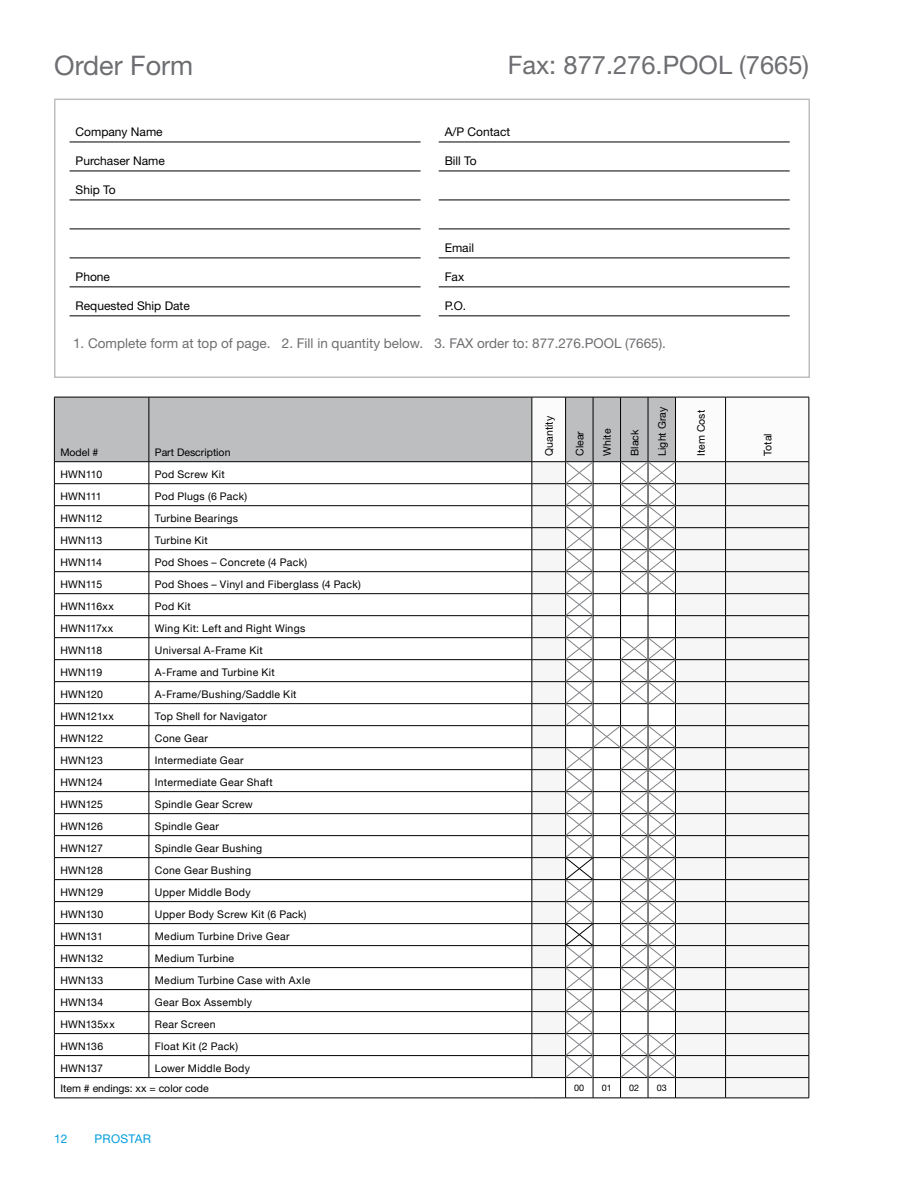
<style>
.page{position:relative;width:918px;height:1188px;background:#fff}
.page>*{position:absolute;margin:0;border:0;box-sizing:border-box;transform-origin:0 0}
.t1{font:27px "Helvetica Neue";color:#6d6e71}
.t2{font:25.5px "Helvetica Neue";color:#6d6e71}
.t3{font:13.5px "Helvetica Neue";color:#6d6e71}
.t4{font:12px "Helvetica Neue";color:#000}
.t5{font:12px "Helvetica Neue";letter-spacing:.025em;color:#009ddc}
.t6{font:10.5px "Helvetica Neue";letter-spacing:.03em;color:#000}
.t7{font:10.5px "Helvetica Neue";color:#000}
.t8{font:10.5px "Helvetica Neue";letter-spacing:-.005em;color:#000}
.t9{font:10.5px "Helvetica Neue";color:#000}
.t10{font:9px "Helvetica Neue";color:#000}
</style>
<div class="page">
<svg style="left:54px;top:397px;width:756px;height:702px"></svg>
<div style="left:54px;top:99px;width:756px;height:279px;border:2px solid #bcbec0"></div>
<hr style="left:70px;top:142px;width:351px;height:1px;background:#000">
<hr style="left:70px;top:171px;width:351px;height:1px;background:#000">
<hr style="left:70px;top:200px;width:351px;height:1px;background:#000">
<hr style="left:70px;top:229px;width:351px;height:1px;background:#000">
<hr style="left:70px;top:258px;width:351px;height:1px;background:#000">
<hr style="left:70px;top:316px;width:351px;height:1px;background:#000">
<hr style="left:70px;top:287px;width:351px;height:1px;background:#000">
<hr style="left:439px;top:142px;width:351px;height:1px;background:#000">
<hr style="left:439px;top:171px;width:351px;height:1px;background:#000">
<hr style="left:439px;top:200px;width:351px;height:1px;background:#000">
<hr style="left:439px;top:229px;width:351px;height:1px;background:#000">
<hr style="left:439px;top:258px;width:351px;height:1px;background:#000">
<hr style="left:439px;top:316px;width:351px;height:1px;background:#000">
<hr style="left:439px;top:287px;width:351px;height:1px;background:#000">
<h1 class="t1" style="left:54px;top:50px;width:141px">Order Form</h1>
<h2 class="t2" style="left:508px;top:50px;width:303px">Fax: 877.276.POOL (7665)</h2>
<p class="t4" style="left:76px;top:125px;width:89px">Company Name</p>
<p class="t4" style="left:76px;top:154px;width:91px">Purchaser Name</p>
<p class="t4" style="left:76px;top:183px;width:42px">Ship To</p>
<p class="t4" style="left:445px;top:125px;width:67px">A/P Contact</p>
<p class="t4" style="left:445px;top:154px;width:33px">Bill To</p>
<p class="t4" style="left:445px;top:240px;width:31px">Email</p>
<p class="t4" style="left:445px;top:269px;width:21px">Fax</p>
<p class="t4" style="left:445px;top:298px;width:23px">P.O.</p>
<p class="t3" style="left:73px;top:335px;width:594px">1. Complete form at top of page. 2. Fill in quantity below. 3. FAX order to: 877.276.POOL (7665).</p>
<p class="t4" style="left:76px;top:269px;width:36px">Phone</p>
<p class="t4" style="left:76px;top:298px;width:116px">Requested Ship Date</p>
<p class="t7" style="left:60px;top:446px;width:40px">Model #</p>
<p class="t7" style="left:155px;top:446px;width:77px">Part Description</p>
<p class="t7" style="left:543px;top:456px;width:41px;rotate:-90deg">Quantity</p>
<p class="t7" style="left:573px;top:456px;width:26px;rotate:-90deg">Clear</p>
<p class="t7" style="left:601px;top:456px;width:28px;rotate:-90deg">White</p>
<p class="t7" style="left:628px;top:456px;width:28px;rotate:-90deg">Black</p>
<p class="t7" style="left:656px;top:456px;width:50px;rotate:-90deg">Light Gray</p>
<p class="t7" style="left:695px;top:456px;width:47px;rotate:-90deg">Item Cost</p>
<p class="t6" style="left:60px;top:468px;width:43px">HWN110</p>
<p class="t6" style="left:155px;top:468px;width:71px">Pod Screw Kit</p>
<p class="t6" style="left:60px;top:490px;width:43px">HWN111</p>
<p class="t6" style="left:155px;top:490px;width:94px">Pod Plugs (6 Pack)</p>
<p class="t6" style="left:60px;top:512px;width:43px">HWN112</p>
<p class="t6" style="left:155px;top:512px;width:85px">Turbine Bearings</p>
<p class="t6" style="left:60px;top:534px;width:43px">HWN113</p>
<p class="t6" style="left:155px;top:534px;width:54px">Turbine Kit</p>
<p class="t6" style="left:60px;top:556px;width:43px">HWN114</p>
<p class="t6" style="left:155px;top:556px;width:154px">Pod Shoes – Concrete (4 Pack)</p>
<p class="t6" style="left:60px;top:578px;width:43px">HWN115</p>
<p class="t6" style="left:155px;top:578px;width:208px">Pod Shoes – Vinyl and Fiberglass (4 Pack)</p>
<p class="t6" style="left:60px;top:600px;width:55px">HWN116xx</p>
<p class="t6" style="left:155px;top:600px;width:37px">Pod Kit</p>
<p class="t8" style="left:60px;top:622px;width:55px">HWN117xx</p>
<p class="t6" style="left:155px;top:622px;width:152px">Wing Kit: Left and Right Wings</p>
<p class="t6" style="left:60px;top:644px;width:43px">HWN118</p>
<p class="t6" style="left:155px;top:644px;width:109px">Universal A-Frame Kit</p>
<p class="t6" style="left:60px;top:666px;width:43px">HWN119</p>
<p class="t6" style="left:155px;top:666px;width:121px">A-Frame and Turbine Kit</p>
<p class="t6" style="left:60px;top:688px;width:44px">HWN120</p>
<p class="t6" style="left:155px;top:688px;width:143px">A-Frame/Bushing/Saddle Kit</p>
<p class="t9" style="left:60px;top:710px;width:55px">HWN121xx</p>
<p class="t6" style="left:155px;top:710px;width:114px">Top Shell for Navigator</p>
<p class="t6" style="left:60px;top:732px;width:44px">HWN122</p>
<p class="t6" style="left:155px;top:732px;width:54px">Cone Gear</p>
<p class="t6" style="left:60px;top:754px;width:44px">HWN123</p>
<p class="t6" style="left:155px;top:754px;width:90px">Intermediate Gear</p>
<p class="t6" style="left:60px;top:776px;width:44px">HWN124</p>
<p class="t6" style="left:155px;top:776px;width:120px">Intermediate Gear Shaft</p>
<p class="t6" style="left:60px;top:798px;width:44px">HWN125</p>
<p class="t6" style="left:155px;top:798px;width:99px">Spindle Gear Screw</p>
<p class="t6" style="left:60px;top:820px;width:44px">HWN126</p>
<p class="t6" style="left:155px;top:820px;width:66px">Spindle Gear</p>
<p class="t6" style="left:60px;top:842px;width:44px">HWN127</p>
<p class="t6" style="left:155px;top:842px;width:109px">Spindle Gear Bushing</p>
<p class="t6" style="left:60px;top:864px;width:44px">HWN128</p>
<p class="t6" style="left:155px;top:864px;width:98px">Cone Gear Bushing</p>
<p class="t6" style="left:60px;top:886px;width:44px">HWN129</p>
<p class="t6" style="left:155px;top:886px;width:97px">Upper Middle Body</p>
<p class="t6" style="left:60px;top:908px;width:44px">HWN130</p>
<p class="t6" style="left:155px;top:908px;width:153px">Upper Body Screw Kit (6 Pack)</p>
<p class="t6" style="left:60px;top:930px;width:44px">HWN131</p>
<p class="t6" style="left:155px;top:930px;width:136px">Medium Turbine Drive Gear</p>
<p class="t6" style="left:60px;top:952px;width:44px">HWN132</p>
<p class="t6" style="left:155px;top:952px;width:81px">Medium Turbine</p>
<p class="t6" style="left:60px;top:974px;width:44px">HWN133</p>
<p class="t6" style="left:155px;top:974px;width:157px">Medium Turbine Case with Axle</p>
<p class="t6" style="left:60px;top:996px;width:44px">HWN134</p>
<p class="t6" style="left:155px;top:996px;width:99px">Gear Box Assembly</p>
<p class="t6" style="left:60px;top:1018px;width:56px">HWN135xx</p>
<p class="t6" style="left:155px;top:1018px;width:62px">Rear Screen</p>
<p class="t6" style="left:60px;top:1040px;width:44px">HWN136</p>
<p class="t6" style="left:155px;top:1040px;width:85px">Float Kit (2 Pack)</p>
<p class="t6" style="left:60px;top:1062px;width:44px">HWN137</p>
<p class="t6" style="left:155px;top:1062px;width:97px">Lower Middle Body</p>
<p class="t7" style="left:60px;top:1082px;width:150px">Item # endings: xx = color code</p>
<p class="t10" style="left:574px;top:1082px;width:12px">00</p>
<p class="t10" style="left:602px;top:1082px;width:12px">01</p>
<p class="t10" style="left:629px;top:1082px;width:12px">02</p>
<p class="t10" style="left:657px;top:1082px;width:12px">03</p>
<p class="t5" style="left:54px;top:1132px;width:15px">12</p>
<p class="t5" style="left:94px;top:1132px;width:58px">PROSTAR</p>
<p class="t7" style="left:761px;top:456px;width:24px;rotate:-90deg">Total</p>
</div>
